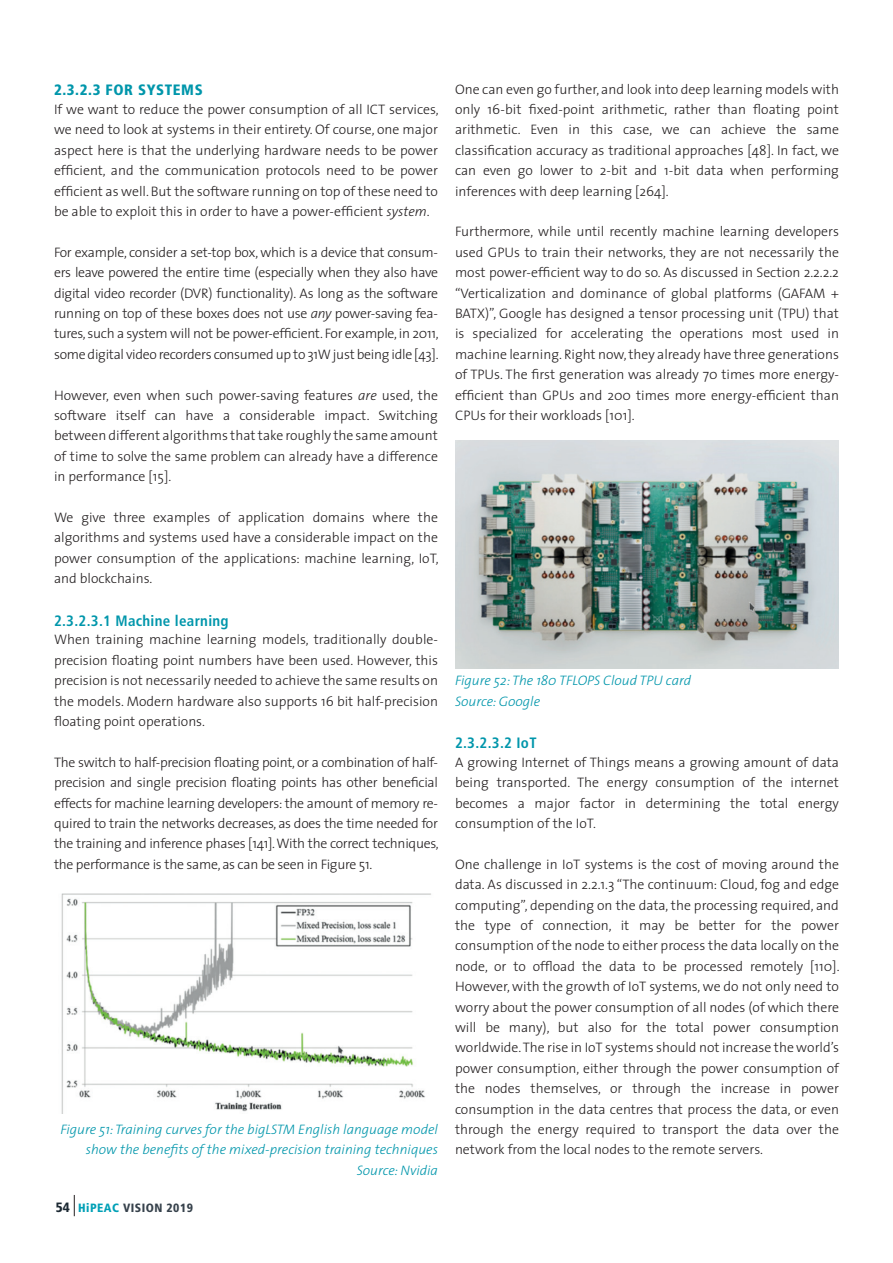
<style>
.page{position:relative;width:893px;height:1263px;background:#fff}
.page>*{position:absolute;margin:0;border:0;box-sizing:border-box;transform-origin:0 0}
.t1{font:700 condensed 15px "Frutiger";letter-spacing:.02em;color:#0096ab}
.t2{font:900 condensed 15px "Frutiger";letter-spacing:.04em;color:#0096ab}
.t3{font:300 13.8px/20.4px "The Sans";color:#231f20;text-align:justify}
.t4{font:italic 300 13.8px/20.4px "The Sans";color:#0096ab;text-align:right}
.t5{font:900 condensed 12px "Frutiger";letter-spacing:.04em;color:#37424c}
.s1{font-style:italic}
.s2{font-size:13.5px;color:#1c2933}
.s3{color:#00a0b6}
</style>
<div class="page">
<svg style="left:74px;top:1195px;width:1px;height:21px"></svg>
<img style="left:61px;top:893px;width:370px;height:221px">
<img style="left:455px;top:440px;width:384px;height:229px">
<p class="t2" style="left:54px;top:81px;width:150px">2.3.2.3 FOR SYSTEMS</p>
<p class="t3" style="left:54px;top:99px;width:386px">If we want to reduce the power consumption of all ICT services, we need to look at systems in their entirety. Of course, one major aspect here is that the underlying hardware needs to be power efficient, and the communication protocols need to be power efficient as well. But the software running on top of these need to be able to exploit this in order to have a power-efficient <span class="s1">system</span>.</p>
<p class="t3" style="left:54px;top:241px;width:386px">For example, consider a set-top box, which is a device that consum&shy;ers leave powered the entire time (especially when they also have digital video recorder (DVR) functionality). As long as the software running on top of these boxes does not use <span class="s1">any</span> power-saving fea&shy;tures, such a system will not be power-efficient. For example, in 2011, some digital video recorders consumed up to 31W just being idle [43].</p>
<p class="t3" style="left:54px;top:384px;width:385px">However, even when such power-saving features <span class="s1">are</span> used, the software itself can have a considerable impact. Switching between different algorithms that take roughly the same amount of time to solve the same problem can already have a difference in performance [15].</p>
<p class="t3" style="left:54px;top:507px;width:386px">We give three examples of application domains where the algorithms and systems used have a considerable impact on the power consumption of the applications: machine learning, IoT, and blockchains.</p>
<p class="t1" style="left:54px;top:611px;width:176px">2.3.2.3.1 Machine learning</p>
<p class="t3" style="left:54px;top:629px;width:385px">When training machine learning models, traditionally double&shy;precision floating point numbers have been used. However, this precision is not necessarily needed to achieve the same results on the models. Modern hardware also supports 16 bit half-precision floating point operations.</p>
<p class="t3" style="left:54px;top:751px;width:386px">The switch to half-precision floating point, or a combination of half&shy;precision and single precision floating points has other beneficial effects for machine learning developers: the amount of memory re&shy;quired to train the networks decreases, as does the time needed for the training and inference phases [141]. With the correct techniques, the performance is the same, as can be seen in Figure 51.</p>
<p class="t4" style="left:60px;top:1119px;width:379px">Figure 51: Training curves for the bigLSTM English language model show the benefits of the mixed-precision training techniques<br>Source: Nvidia</p>
<p class="t5" style="left:56px;top:1200px;width:139px"><span class="s2">54</span> <span class="s3">HiPEAC</span> VISION 2019</p>
<p class="t3" style="left:455px;top:78px;width:385px">One can even go further, and look into deep learning models with only 16-bit fixed-point arithmetic, rather than floating point arithmetic. Even in this case, we can achieve the same classification accuracy as traditional approaches [48]. In fact, we can even go lower to 2-bit and 1-bit data when performing inferences with deep learning [264].</p>
<p class="t3" style="left:455px;top:221px;width:385px">Furthermore, while until recently machine learning developers used GPUs to train their networks, they are not necessarily the most power-efficient way to do so. As discussed in Section 2.2.2.2 “Verticalization and dominance of global platforms (GAFAM + BATX)”, Google has designed a tensor processing unit (TPU) that is specialized for accelerating the operations most used in machine learning. Right now, they already have three generations of TPUs. The first generation was already 70 times more energy&shy;efficient than GPUs and 200 times more energy-efficient than CPUs for their workloads [101].</p>
<p class="t4" style="left:455px;top:670px;width:238px;text-align:left">Figure 52: The 180 TFLOPS Cloud TPU card<br>Source: Google</p>
<p class="t1" style="left:455px;top:734px;width:83px">2.3.2.3.2 IoT</p>
<p class="t3" style="left:455px;top:751px;width:385px">A growing Internet of Things means a growing amount of data being transported. The energy consumption of the internet becomes a major factor in determining the total energy consumption of the IoT.</p>
<p class="t3" style="left:455px;top:853px;width:386px">One challenge in IoT systems is the cost of moving around the data. As discussed in 2.2.1.3 “The continuum: Cloud, fog and edge computing”, depending on the data, the processing required, and the type of connection, it may be better for the power consumption of the node to either process the data locally on the node, or to offload the data to be processed remotely [110].<br>However, with the growth of IoT systems, we do not only need to worry about the power consumption of all nodes (of which there will be many), but also for the total power consumption worldwide. The rise in IoT systems should not increase the world’s power consumption, either through the power consumption of the nodes themselves, or through the increase in power consumption in the data centres that process the data, or even through the energy required to transport the data over the network from the local nodes to the remote servers.</p>
</div>
